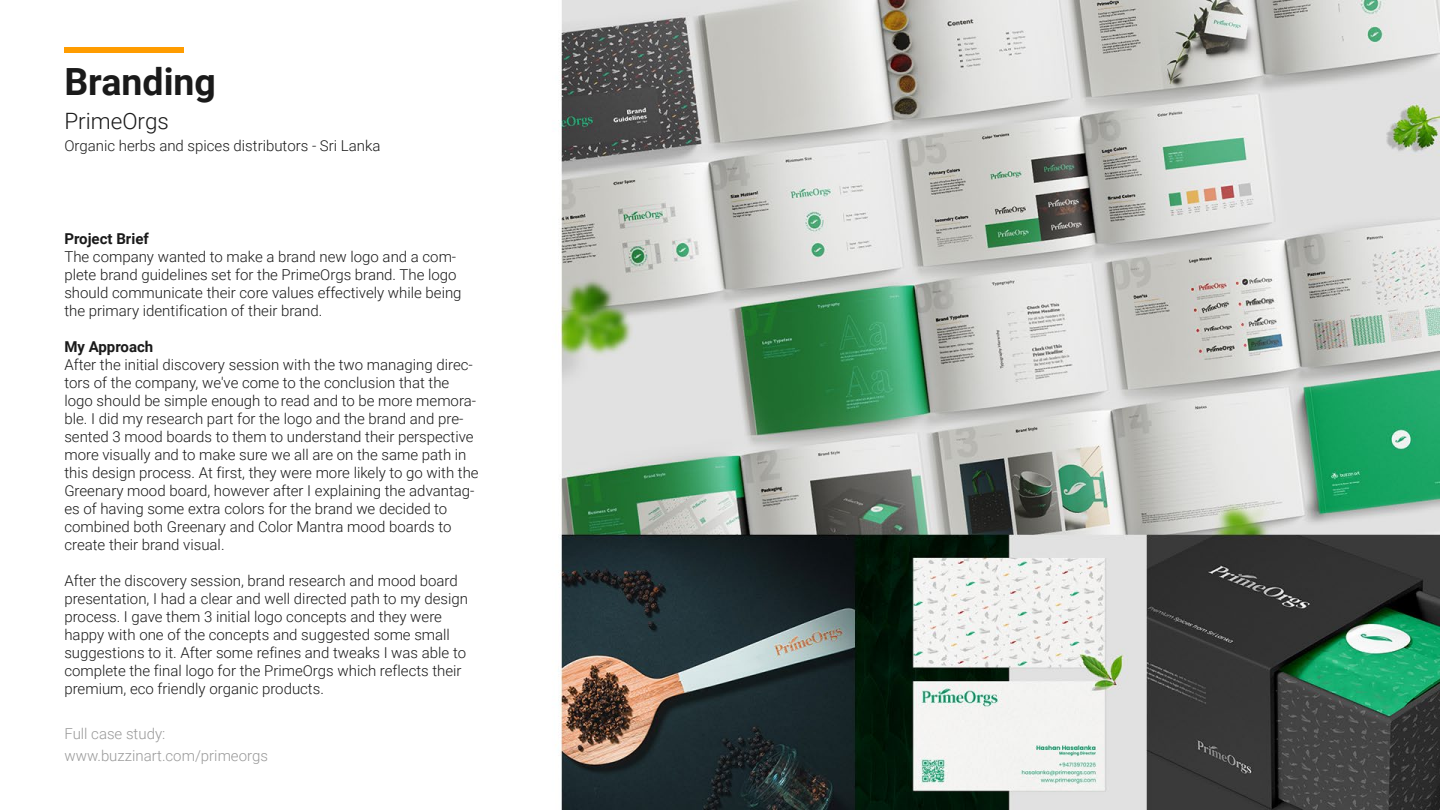
<style>
.page{position:relative;width:1440px;height:810px;background:#fff}
.page>*{position:absolute;margin:0;border:0;box-sizing:border-box;transform-origin:0 0}
.t1{font:700 37.5px "Roboto";color:#1a1a1a}
.t2{font:300 22.5px "Roboto";color:#1a1a1a}
.t3{font:300 15px/18px "Roboto";color:#1a1a1a}
.t4{font:300 15px/22.5px "Roboto";color:#999}
.t5{font:700 15px "Roboto";color:#1a1a1a}
</style>
<div class="page">
<img style="left:64px;top:0;width:1376px;height:810px">
<div style="left:64px;top:47px;width:120px;height:5px;background:#ff9c00"></div>
<h1 class="t1" style="left:64px;top:55px;width:153px">Branding</h1>
<h2 class="t2" style="left:64px;top:105px;width:106px">PrimeOrgs</h2>
<p class="t3" style="left:64px;top:136px;width:318px">Organic herbs and spices distributors - Sri Lanka</p>
<p class="t5" style="left:64px;top:228px;width:86px">Project Brief</p>
<p class="t3" style="left:64px;top:247px;width:399px">The company wanted to make a brand new logo and a com&shy;plete brand guidelines set for the PrimeOrgs brand. The logo should communicate their core values effectively while being the primary identification of their brand.</p>
<p class="t5" style="left:64px;top:336px;width:90px">My Approach</p>
<p class="t3" style="left:64px;top:355px;width:416px">After the initial discovery session with the two managing direc&shy;tors of the company, we've come to the conclusion that the logo should be simple enough to read and to be more memora&shy;ble. I did my research part for the logo and the brand and pre&shy;sented 3 mood boards to them to understand their perspective more visually and to make sure we all are on the same path in this design process. At first, they were more likely to go with the Greenary mood board, however after I explaining the advantag&shy;es of having some extra colors for the brand we decided to combined both Greenary and Color Mantra mood boards to create their brand visual.</p>
<p class="t3" style="left:64px;top:571px;width:405px">After the discovery session, brand research and mood board presentation, I had a clear and well directed path to my design process. I gave them 3 initial logo concepts and they were happy with one of the concepts and suggested some small suggestions to it. After some refines and tweaks I was able to complete the final logo for the PrimeOrgs which reflects their premium, eco friendly organic products.</p>
<p class="t4" style="left:64px;top:721px;width:205px">Full case study: www.buzzinart.com/primeorgs</p>
</div>
